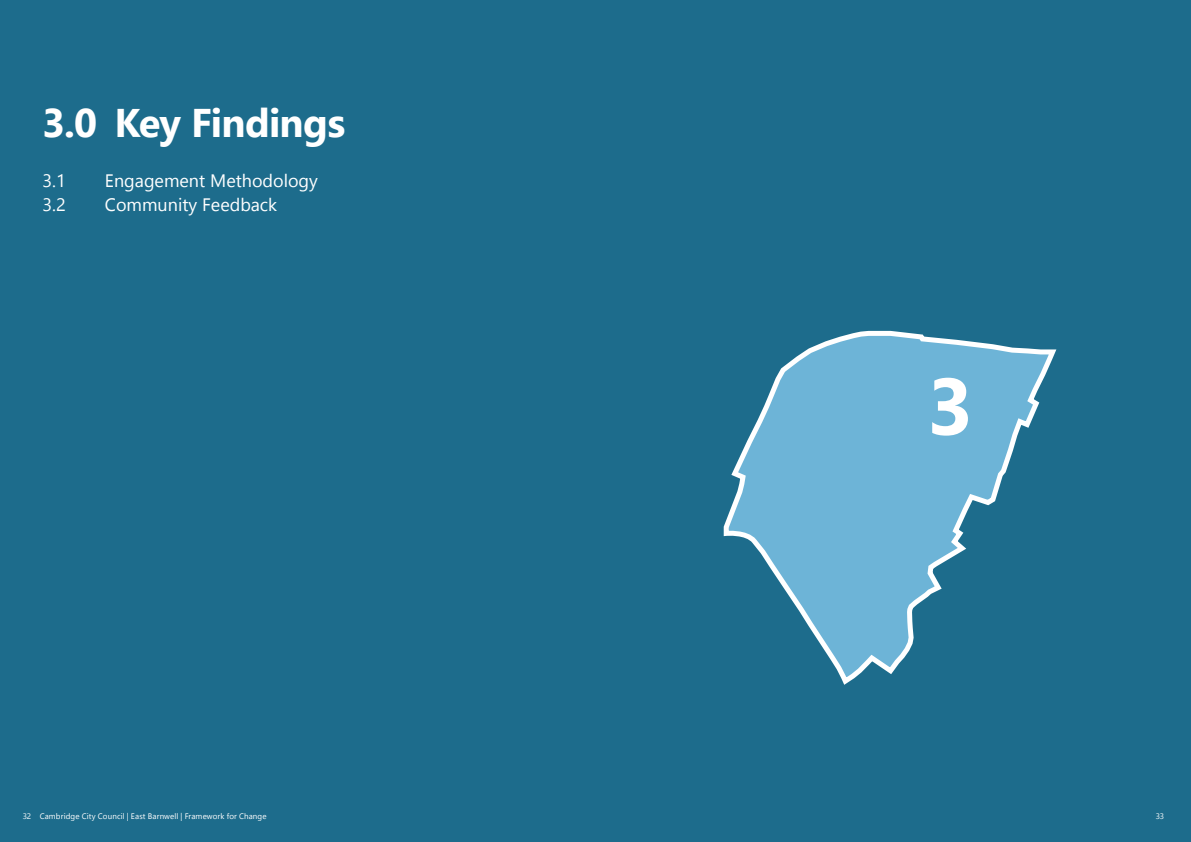
<style>
.page{position:relative;width:1191px;height:842px;background:#fff}
.page>*{position:absolute;margin:0;border:0;box-sizing:border-box;transform-origin:0 0}
.t1{font:700 80px "Leelawadee UI";color:#fff}
.t2{font:700 40px "Leelawadee UI";letter-spacing:-.02em;color:#fff}
.t3{font:18px "Leelawadee UI";color:#fff}
.t4{font:8px "Leelawadee UI";letter-spacing:.015em;color:#fff}
</style>
<div class="page">
<div style="left:0;top:0;width:595px;height:842px;background:#1d6c8c"></div>
<div style="left:595px;top:0;width:596px;height:842px;background:#1d6c8c"></div>
<svg style="left:723px;top:330px;width:334px;height:355px"></svg>
<p class="t2" style="left:43px;top:94px;width:304px">3.0 Key Findings</p>
<p class="t3" style="left:43px;top:169px;width:25px">3.1</p>
<p class="t3" style="left:105px;top:169px;width:214px">Engagement Methodology</p>
<p class="t3" style="left:43px;top:193px;width:25px">3.2</p>
<p class="t3" style="left:105px;top:193px;width:174px">Community Feedback</p>
<p class="t1" style="left:927px;top:349px;width:47px">3</p>
<p class="t4" style="left:23px;top:811px;width:245px">32 Cambridge City Council | East Barnwell | Framework for Change</p>
<p class="t4" style="left:1155px;top:811px;width:10px">33</p>
</div>
